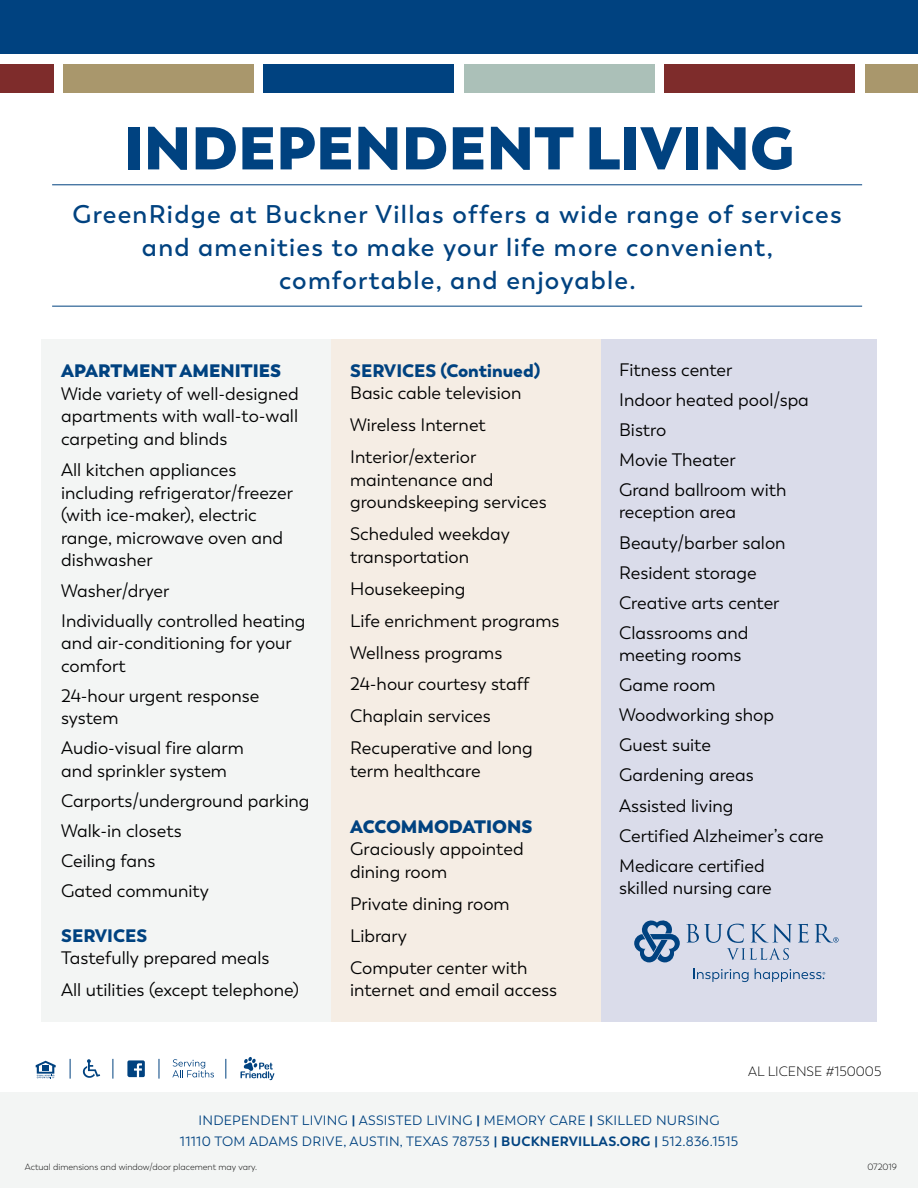
<style>
.page{position:relative;width:918px;height:1188px;background:#fff}
.page>*{position:absolute;margin:0;border:0;box-sizing:border-box;transform-origin:0 0}
.t1{font:800 60px "Trenda";color:#004280}
.t2{font:600 25.5px/33px "Trenda";letter-spacing:.05em;color:#004280;text-align:center}
.t3{font:18px/30px "Trenda";color:#000}
.t4{font:800 18px "Trenda";color:#004280}
.t5{font:900 18px "Trenda";color:#004280}
.t6{font:13.5px/21px "Trenda";letter-spacing:.02em;color:#004280;text-align:center}
.t7{font:300 13.5px "Trenda";color:#000}
.t8{font:300 9px "Trenda";color:#000}
.s1{font-weight:700}
</style>
<div class="page">
<div style="left:0;top:1093px;width:918px;height:95px;background:#f3f5f4"></div>
<svg style="left:82px;top:1059px;width:18px;height:19px"></svg>
<svg style="left:36px;top:1061px;width:20px;height:17px"></svg>
<svg style="left:127px;top:1060px;width:18px;height:17px"></svg>
<svg style="left:241px;top:1057px;width:33px;height:23px"></svg>
<svg style="left:172px;top:1059px;width:42px;height:18px"></svg>
<svg style="left:70px;top:1059px;width:1px;height:20px"></svg>
<svg style="left:112px;top:1059px;width:1px;height:20px"></svg>
<svg style="left:159px;top:1059px;width:1px;height:20px"></svg>
<svg style="left:225px;top:1059px;width:1px;height:20px"></svg>
<div style="left:0;top:0;width:918px;height:54px;background:#004280"></div>
<hr style="left:52px;top:306px;width:810px;height:1px;background:#004280">
<hr style="left:52px;top:184px;width:810px;height:1px;background:#004280">
<div style="left:63px;top:64px;width:191px;height:28px;background:#a9976c"></div>
<div style="left:264px;top:64px;width:190px;height:28px;background:#004280"></div>
<div style="left:865px;top:64px;width:53px;height:28px;background:#a9976c"></div>
<div style="left:0;top:64px;width:53px;height:28px;background:#7e2c2b"></div>
<div style="left:464px;top:64px;width:191px;height:28px;background:#abc0b8"></div>
<div style="left:665px;top:64px;width:190px;height:28px;background:#7e2c2b"></div>
<div style="left:316px;top:339px;width:291px;height:683px;background:#f5ede4"></div>
<div style="left:601px;top:339px;width:275px;height:683px;background:#dadcea"></div>
<div style="left:41px;top:339px;width:290px;height:683px;background:#f3f5f4"></div>
<svg style="left:634px;top:920px;width:46px;height:42px"></svg>
<svg style="left:686px;top:924px;width:153px;height:36px"></svg>
<svg style="left:693px;top:968px;width:56px;height:14px"></svg>
<svg style="left:755px;top:968px;width:70px;height:14px"></svg>
<h1 class="t1" style="left:124px;top:109px;width:672px">INDEPENDENT LIVING</h1>
<h2 class="t2" style="left:73px;top:198px;width:771px">GreenRidge at Buckner Villas offers a wide range of services and amenities to make your life more convenient, comfortable, and enjoyable.</h2>
<p class="t4" style="left:61px;top:359px;width:222px">APARTMENT AMENITIES</p>
<p class="t3" style="left:61px;top:382px;width:239px;line-height:22.5px;text-align:justify">Wide variety of well-designed apartments with wall-to-wall carpeting and blinds</p>
<p class="t3" style="left:61px;top:459px;width:233px;line-height:22.5px">All kitchen appliances including refrigerator/freezer (with ice-maker), electric range, microwave oven and dishwasher</p>
<p class="t3" style="left:61px;top:576px;width:246px">Washer/dryer<br>Individually controlled heating</p>
<p class="t3" style="left:61px;top:632px;width:232px;line-height:22.5px">and air-conditioning for your comfort</p>
<p class="t3" style="left:61px;top:684px;width:200px;line-height:22.5px">24-hour urgent response system</p>
<p class="t3" style="left:61px;top:737px;width:184px;line-height:22.5px">Audio-visual fire alarm and sprinkler system</p>
<p class="t3" style="left:61px;top:786px;width:250px">Carports/underground parking<br>Walk-in closets<br>Ceiling fans<br>Gated community</p>
<p class="t5" style="left:61px;top:924px;width:88px">SERVICES</p>
<p class="t3" style="left:61px;top:943px;width:239px;line-height:32px">Tastefully prepared meals<br>All utilities (except telephone)</p>
<p class="t5" style="left:350px;top:359px;width:192px">SERVICES (Continued)</p>
<p class="t3" style="left:350px;top:377px;width:173px;line-height:32px">Basic cable television<br>Wireless Internet<br>Interior/exterior</p>
<p class="t3" style="left:350px;top:469px;width:198px;line-height:22.5px">maintenance and groundskeeping services</p>
<p class="t3" style="left:350px;top:523px;width:161px;line-height:22.5px">Scheduled weekday transportation</p>
<p class="t3" style="left:350px;top:573px;width:211px;line-height:32px">Housekeeping<br>Life enrichment programs<br>Wellness programs<br>24-hour courtesy staff<br>Chaplain services<br>Recuperative and long</p>
<p class="t3" style="left:350px;top:756px;width:132px">term healthcare</p>
<p class="t4" style="left:350px;top:815px;width:184px">ACCOMMODATIONS</p>
<p class="t3" style="left:350px;top:838px;width:175px;line-height:22.5px">Graciously appointed dining room</p>
<p class="t3" style="left:350px;top:888px;width:179px;line-height:32px">Private dining room<br>Library<br>Computer center with</p>
<p class="t3" style="left:350px;top:975px;width:209px">internet and email access</p>
<p class="t3" style="left:619px;top:355px;width:191px">Fitness center<br>Indoor heated pool/spa<br>Bistro<br>Movie Theater<br>Grand ballroom with</p>
<p class="t3" style="left:619px;top:498px;width:168px">reception area<br>Beauty/barber salon<br>Resident storage<br>Creative arts center<br>Classrooms and</p>
<p class="t3" style="left:619px;top:640px;width:206px">meeting rooms<br>Game room<br>Woodworking shop<br>Guest suite<br>Gardening areas<br>Assisted living<br>Certified Alzheimer’s care<br>Medicare certified</p>
<p class="t3" style="left:619px;top:873px;width:154px">skilled nursing care</p>
<p class="t7" style="left:748px;top:1064px;width:135px">AL LICENSE #150005</p>
<p class="t6" style="left:180px;top:1110px;width:560px">INDEPENDENT LIVING <span class="s1">|</span> ASSISTED LIVING <span class="s1">|</span> MEMORY CARE <span class="s1">|</span> SKILLED NURSING<br>11110 TOM ADAMS DRIVE, AUSTIN, TEXAS 78753 <span class="s1">| BUCKNERVILLAS.ORG |</span> 512.836.1515</p>
<p class="t8" style="left:25px;top:1161px;width:234px">Actual dimensions and window/door placement may vary.</p>
<p class="t8" style="left:867px;top:1161px;width:31px">072019</p>
</div>
